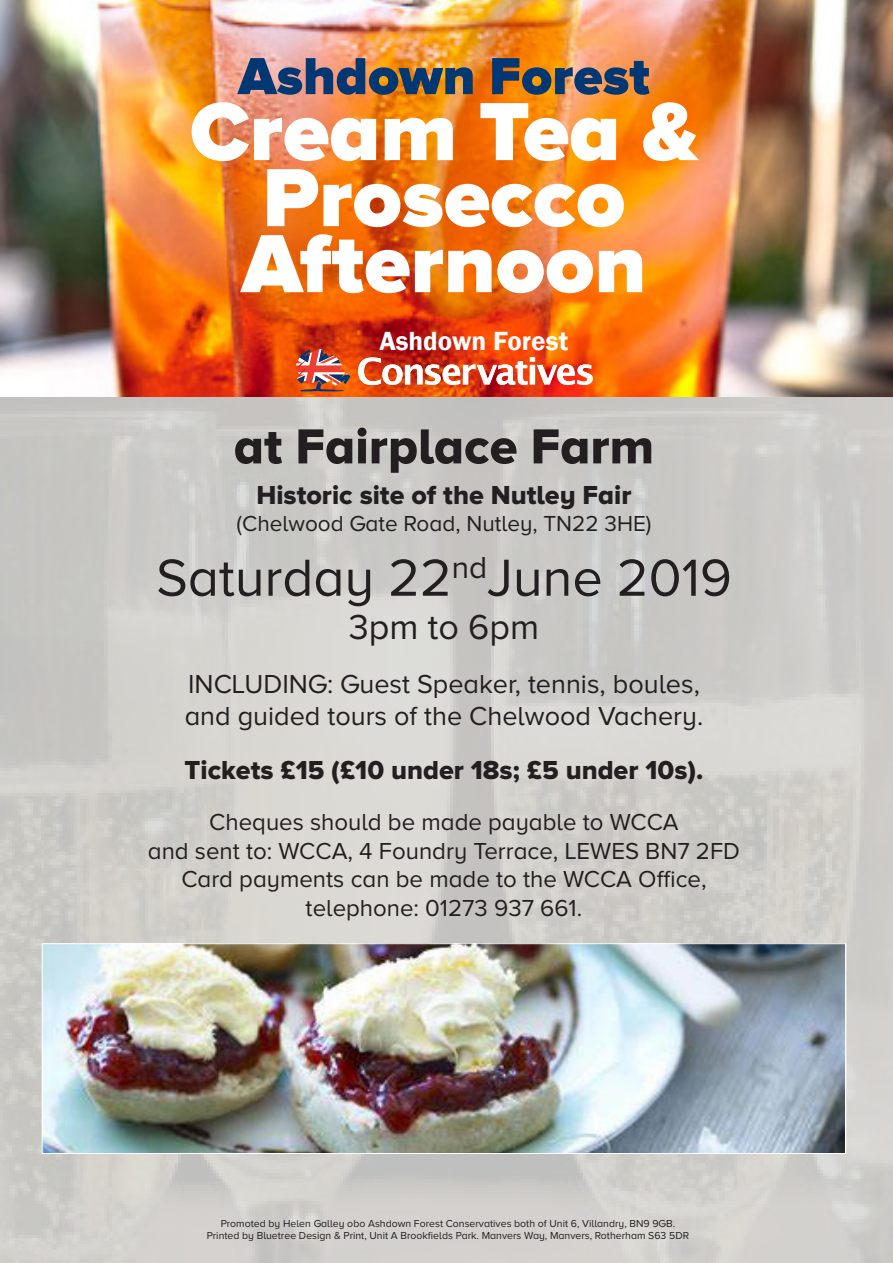
<style>
.page{position:relative;width:893px;height:1263px;background:#fff}
.page>*{position:absolute;margin:0;border:0;box-sizing:border-box;transform-origin:0 0}
.t1{font:900 85.5px/66px "Proxima Nova A";color:#fff;text-align:center}
.t2{font:54px "Proxima Nova A";color:#231f20}
.t3{font:900 54px "Proxima Nova A";color:#013874}
.t4{font:51px "Proxima Nova A Extrabld";color:#231f20}
.t5{font:36px "Proxima Nova A";color:#231f20}
.t6{font:27px/32.4px "Proxima Nova A";color:#231f20}
.t7{font:27px "Proxima Nova A Extrabld";color:#231f20}
.t8{font:600 27px "Franklin Gothic";color:#fff}
.t9{font:24px/28.8px "Proxima Nova A";color:#231f20;text-align:center}
.t10{font:22.5px "Proxima Nova A";color:#231f20}
.t11{font:10.5px/12.6px "Proxima Nova A";color:#231f20;text-align:center}
</style>
<div class="page">
<img style="left:0;top:0;width:893px;height:1263px">
<img style="left:44px;top:945px;width:800px;height:207px">
<div style="left:42px;top:943px;width:804px;height:211px;border:1px solid #fff"></div>
<img style="left:358px;top:357px;width:235px;height:28px">
<svg style="left:296px;top:349px;width:54px;height:43px;background:#c4654e"></svg>
<h2 class="t3" style="left:238px;top:45px;width:413px">Ashdown Forest</h2>
<h1 class="t1" style="left:190px;top:96px;width:509px">Cream Tea &amp;<br>Prosecco<br>Afternoon</h1>
<h3 class="t8" style="left:379px;top:324px;width:190px">Ashdown Forest</h3>
<h3 class="t4" style="left:234px;top:417px;width:422px">at Fairplace Farm</h3>
<h3 class="t7" style="left:256px;top:479px;width:377px">Historic site of the Nutley Fair</h3>
<h3 class="t10" style="left:237px;top:511px;width:416px">(Chelwood Gate Road, Nutley, TN22 3HE)</h3>
<h2 class="t2" style="left:156px;top:548px;width:577px">Saturday 22<sup>nd</sup>June 2019</h2>
<h3 class="t5" style="left:349px;top:607px;width:192px">3pm to 6pm</h3>
<h3 class="t6" style="left:185px;top:667px;width:520px">INCLUDING: Guest Speaker, tennis, boules, and guided tours of the Chelwood Vachery.</h3>
<h3 class="t7" style="left:185px;top:755px;width:520px">Tickets £15 (£10 under 18s; £5 under 10s).</h3>
<h3 class="t9" style="left:148px;top:807px;width:594px">Cheques should be made payable to WCCA<br>and sent to: WCCA, 4 Foundry Terrace, LEWES BN7 2FD Card payments can be made to the WCCA Office, telephone: 01273 937 661.</h3>
<p class="t11" style="left:207px;top:1217px;width:484px">Promoted by Helen Galley obo Ashdown Forest Conservatives both of Unit 6, Villandry, BN9 9GB.<br>Printed by Bluetree Design &amp; Print, Unit A Brookfields Park. Manvers Way, Manvers, Rotherham S63 5DR</p>
</div>
